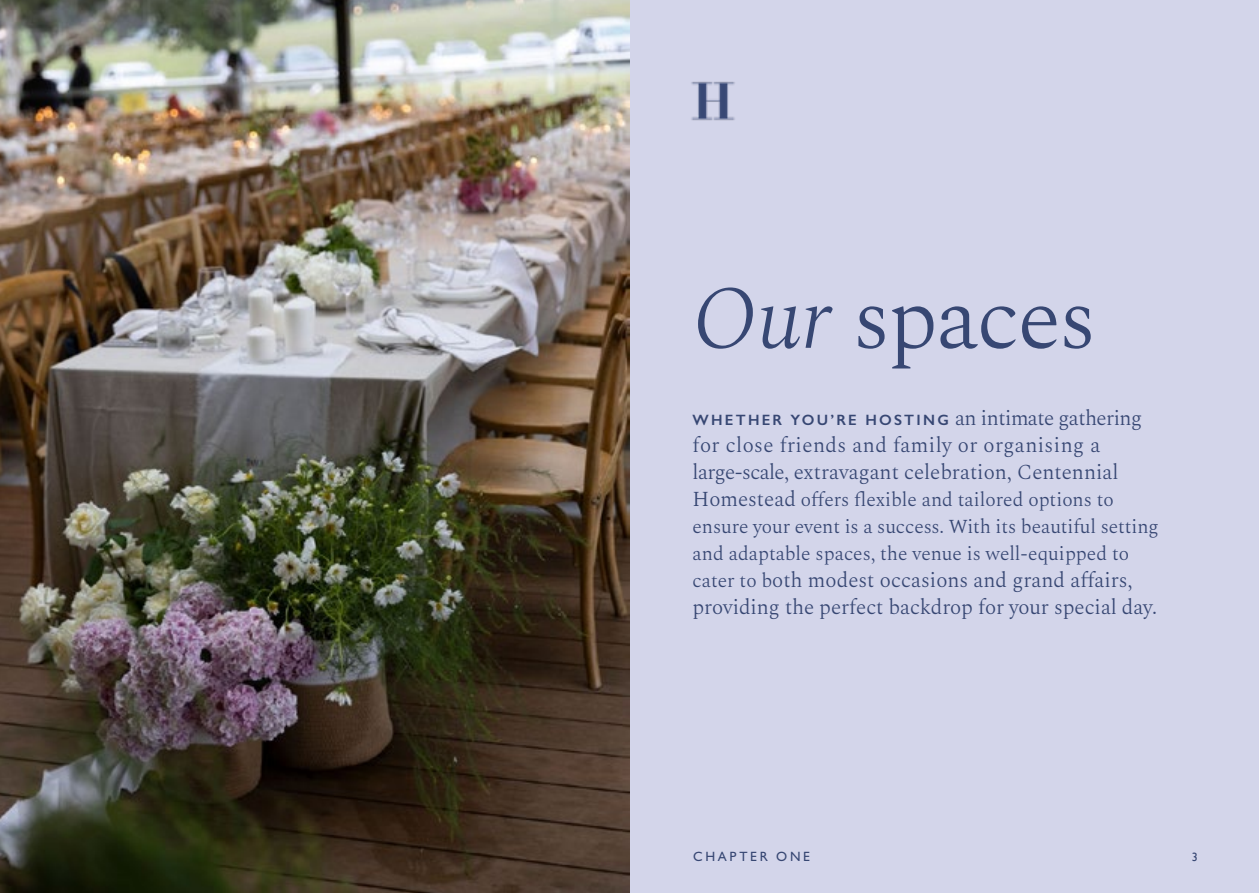
<style>
.page{position:relative;width:1259px;height:893px;background:#fff}
.page>*{position:absolute;margin:0;border:0;box-sizing:border-box;transform-origin:0 0}
.t1{font:300 90px "Spectral";letter-spacing:-.025em;color:#374773}
.t2{font:300 21px/27px "Spectral";color:#374773}
.t3{font:300 19.5px/27px "Spectral";color:#374773}
.t4{font:600 15px "Gill Sans";letter-spacing:.15em;color:#374773}
.t5{font:500 13.5px "Gill Sans Nova";letter-spacing:.195em;color:#374773}
.t6{font:12px "Gill Sans";color:#374773}
.s1{font-style:italic}
.s2{font-family:"Spectral";font-weight:300;font-size:21px}
.s3{font-size:21px}
.s4{font-size:19.5px}
</style>
<div class="page">
<div style="left:629px;top:0;width:630px;height:893px;background:#d3d5ea"></div>
<img style="left:0;top:0;width:629px;height:893px">
<img style="left:686px;top:73px;width:54px;height:48px">
<h1 class="t1" style="left:692px;top:253px;width:406px"><span class="s1">Our</span> spaces</h1>
<p class="t4" style="left:692px;top:411px;width:451px">WHETHER YOU’RE HOSTING <span class="s2">an intimate gathering</span></p>
<p class="t2" style="left:692px;top:430px;width:427px">for close friends and family or organising a large-scale, extravagant celebration, Centennial</p>
<p class="t3" style="left:692px;top:485px;width:467px"><span class="s3">Homestead</span> offers flexible and tailored options to ensure your event is a success. With its beautiful setting and adaptable spaces, the venue is well-equipped to</p>
<p class="t2" style="left:692px;top:565px;width:466px"><span class="s4">cater to b</span>oth modest occasions and grand affairs, providing the perfect backdrop for your special day.</p>
<p class="t5" style="left:693px;top:848px;width:118px">CHAPTER ONE</p>
<p class="t6" style="left:1192px;top:850px;width:7px">3</p>
</div>
